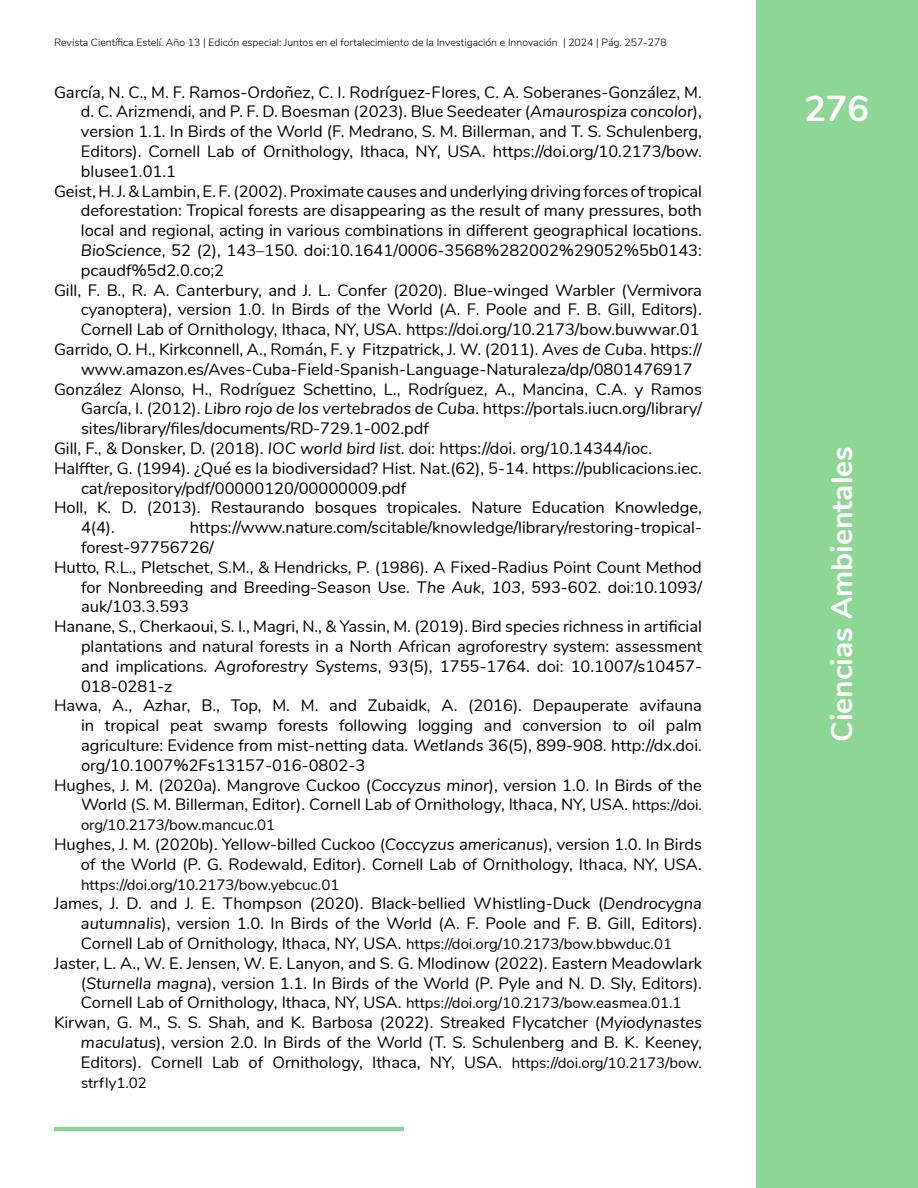
<style>
.page{position:relative;width:918px;height:1188px;background:#fff}
.page>*{position:absolute;margin:0;border:0;box-sizing:border-box;transform-origin:0 0}
.t1{font:700 36px "Nunito";color:#fff}
.t2{font:700 30px "Nunito";color:#fff}
.t3{font:16.5px/19.8px "Nunito";color:#000;text-align:right}
.t4{font:15px "Nunito";color:#000}
.t5{font:300 10.5px "Nunito";color:#000}
.s1{font-style:italic}
.s2{font-size:15px}
.s3{font-size:16.5px}
</style>
<div class="page">
<div style="left:756px;top:0;width:162px;height:1188px;background:#8ed696"></div>
<hr style="left:54px;top:1127px;width:350px;height:4px;background:#8ed696">
<p class="t5" style="left:54px;top:34px;width:614px">Revista Científica Estelí. Año 13 | Edicón especial: Juntos en el fortalecimiento de la Investigación e Innovación | 2024 | Pág. 257-278</p>
<p class="t3" style="left:54px;top:81px;width:649px">García, N. C., M. F. Ramos-Ordoñez, C. I. Rodríguez-Flores, C. A. Soberanes-González, M.</p>
<p class="t3" style="left:81px;top:101px;width:622px">d. C. Arizmendi, and P. F. D. Boesman (2023). Blue Seedeater (<span class="s1">Amaurospiza concolor</span>),</p>
<p class="t3" style="left:81px;top:121px;width:623px">version 1.1. In Birds of the World (F. Medrano, S. M. Billerman, and T. S. Schulenberg,</p>
<p class="t3" style="left:81px;top:141px;width:623px">Editors). Cornell Lab of Ornithology, Ithaca, NY, USA. https://doi.org/10.2173/bow.</p>
<p class="t3" style="left:81px;top:160px;width:97px">blusee1.01.1</p>
<p class="t3" style="left:54px;top:180px;width:650px">Geist, H. J. &amp; Lambin, E. F. (2002). Proximate causes and underlying driving forces of tropical</p>
<p class="t3" style="left:81px;top:200px;width:623px">deforestation: Tropical forests are disappearing as the result of many pressures, both</p>
<p class="t3" style="left:81px;top:220px;width:622px">local and regional, acting in various combinations in different geographical locations.</p>
<p class="t3" style="left:81px;top:240px;width:623px"><span class="s1">BioScience</span>, 52 (2), 143–150. doi:10.1641/0006-3568%282002%29052%5b0143:</p>
<p class="t3" style="left:81px;top:259px;width:145px">pcaudf%5d2.0.co;2</p>
<p class="t3" style="left:54px;top:279px;width:650px">Gill, F. B., R. A. Canterbury, and J. L. Confer (2020). Blue-winged Warbler (Vermivora</p>
<p class="t3" style="left:81px;top:299px;width:622px">cyanoptera), version 1.0. In Birds of the World (A. F. Poole and F. B. Gill, Editors).</p>
<p class="t3" style="left:81px;top:319px;width:620px">Cornell Lab of Ornithology, Ithaca, NY, USA. https://doi.org/10.2173/bow.buwwar.01</p>
<p class="t3" style="left:54px;top:339px;width:649px">Garrido, O. H., Kirkconnell, A., Román, F. y Fitzpatrick, J. W. (2011). <span class="s1">Aves de Cuba</span>. https://</p>
<p class="t3" style="left:81px;top:358px;width:613px">www.amazon.es/Aves-Cuba-Field-Spanish-Language-Naturaleza/dp/0801476917</p>
<p class="t3" style="left:54px;top:378px;width:650px">González Alonso, H., Rodríguez Schettino, L., Rodríguez, A., Mancina, C.A. y Ramos</p>
<p class="t3" style="left:81px;top:398px;width:622px">García, I. (2012). <span class="s1">Libro rojo de los vertebrados de Cuba</span>. https://portals.iucn.org/library/</p>
<p class="t3" style="left:81px;top:418px;width:349px">sites/library/files/documents/RD-729.1-002.pdf</p>
<p class="t3" style="left:54px;top:438px;width:600px">Gill, F., &amp; Donsker, D. (2018). <span class="s1">IOC world bird list</span>. doi: https://doi. org/10.14344/ioc.</p>
<p class="t3" style="left:54px;top:457px;width:650px">Halffter, G. (1994). ¿Qué es la biodiversidad? Hist. Nat.(62), 5-14. https://publicacions.iec.</p>
<p class="t3" style="left:81px;top:477px;width:327px">cat/repository/pdf/00000120/00000009.pdf</p>
<p class="t3" style="left:54px;top:497px;width:650px">Holl, K. D. (2013). Restaurando bosques tropicales. Nature Education Knowledge,</p>
<p class="t3" style="left:81px;top:517px;width:35px">4(4).</p>
<p class="t3" style="left:190px;top:517px;width:514px">https://www.nature.com/scitable/knowledge/library/restoring-tropical-</p>
<p class="t3" style="left:81px;top:537px;width:134px">forest-97756726/</p>
<p class="t3" style="left:54px;top:556px;width:649px">Hutto, R.L., Pletschet, S.M., &amp; Hendricks, P. (1986). A Fixed-Radius Point Count Method</p>
<p class="t3" style="left:81px;top:576px;width:622px">for Nonbreeding and Breeding-Season Use. <span class="s1">The Auk, 103</span>, 593-602. doi:10.1093/</p>
<p class="t3" style="left:81px;top:596px;width:110px">auk/103.3.593</p>
<p class="t3" style="left:54px;top:616px;width:650px">Hanane, S., Cherkaoui, S. I., Magri, N., &amp; Yassin, M. (2019). Bird species richness in artificial</p>
<p class="t3" style="left:81px;top:636px;width:623px">plantations and natural forests in a North African agroforestry system: assessment</p>
<p class="t3" style="left:81px;top:655px;width:623px">and implications. <span class="s1">Agroforestry Systems</span>, 93(5), 1755-1764. doi: 10.1007/s10457-</p>
<p class="t3" style="left:81px;top:675px;width:93px">018-0281-z</p>
<p class="t3" style="left:54px;top:695px;width:649px">Hawa, A., Azhar, B., Top, M. M. and Zubaidk, A. (2016). Depauperate avifauna</p>
<p class="t3" style="left:81px;top:715px;width:623px">in tropical peat swamp forests following logging and conversion to oil palm</p>
<p class="t3" style="left:81px;top:735px;width:623px">agriculture: Evidence from mist-netting data. <span class="s1">Wetlands</span> 36(5), 899-908. http://dx.doi.</p>
<p class="t3" style="left:81px;top:754px;width:286px">org/10.1007%2Fs13157-016-0802-3</p>
<p class="t3" style="left:54px;top:774px;width:649px">Hughes, J. M. (2020a). Mangrove Cuckoo (<span class="s1">Coccyzus minor</span>), version 1.0. In Birds of the</p>
<p class="t3" style="left:81px;top:794px;width:622px">World (S. M. Billerman, Editor). Cornell Lab of Ornithology, Ithaca, NY, USA. <span class="s2">https://doi.</span></p>
<p class="t4" style="left:81px;top:814px;width:196px">org/10.2173/bow.mancuc.01</p>
<p class="t3" style="left:54px;top:834px;width:650px">Hughes, J. M. (2020b). Yellow-billed Cuckoo (<span class="s1">Coccyzus americanus</span>), version 1.0. In Birds of the World (P. G. Rodewald, Editor). Cornell Lab of Ornithology, Ithaca, NY, USA.</p>
<p class="t4" style="left:81px;top:873px;width:260px">https://doi.org/10.2173/bow.yebcuc.01</p>
<p class="t3" style="left:54px;top:893px;width:650px">James, J. D. and J. E. Thompson (2020). Black-bellied Whistling-Duck (<span class="s1">Dendrocygna</span></p>
<p class="t3" style="left:81px;top:913px;width:622px"><span class="s1">autumnalis</span>), version 1.0. In Birds of the World (A. F. Poole and F. B. Gill, Editors).</p>
<p class="t3" style="left:81px;top:933px;width:593px">Cornell Lab of Ornithology, Ithaca, NY, USA. <span class="s2">https://doi.org/10.2173/bow.bbwduc.01</span></p>
<p class="t3" style="left:54px;top:952px;width:650px">Jaster, L. A., W. E. Jensen, W. E. Lanyon, and S. G. Mlodinow (2022). Eastern Meadowlark</p>
<p class="t3" style="left:81px;top:972px;width:623px">(<span class="s1">Sturnella magna</span>), version 1.1. In Birds of the World (P. Pyle and N. D. Sly, Editors).</p>
<p class="t4" style="left:81px;top:992px;width:602px"><span class="s3">Cornell Lab of Ornithology, Ithaca, NY, USA.</span> https://doi.org/10.2173/bow.easmea.01.1</p>
<p class="t3" style="left:81px;top:1012px;width:623px;text-align:justify;text-indent:-27px">Kirwan, G. M., S. S. Shah, and K. Barbosa (2022). Streaked Flycatcher (<span class="s1">Myiodynastes maculatus</span>), version 2.0. In Birds of the World (T. S. Schulenberg and B. K. Keeney, Editors). Cornell Lab of Ornithology, Ithaca, NY, USA. <span class="s2">https://doi.org/10.2173/bow.</span></p>
<p class="t4" style="left:81px;top:1071px;width:67px">strfly1.02</p>
<h1 class="t1" style="left:804px;top:82px;width:66px">276</h1>
<h2 class="t2" style="left:820px;top:742px;width:297px;rotate:-90deg">Ciencias Ambientales</h2>
</div>
